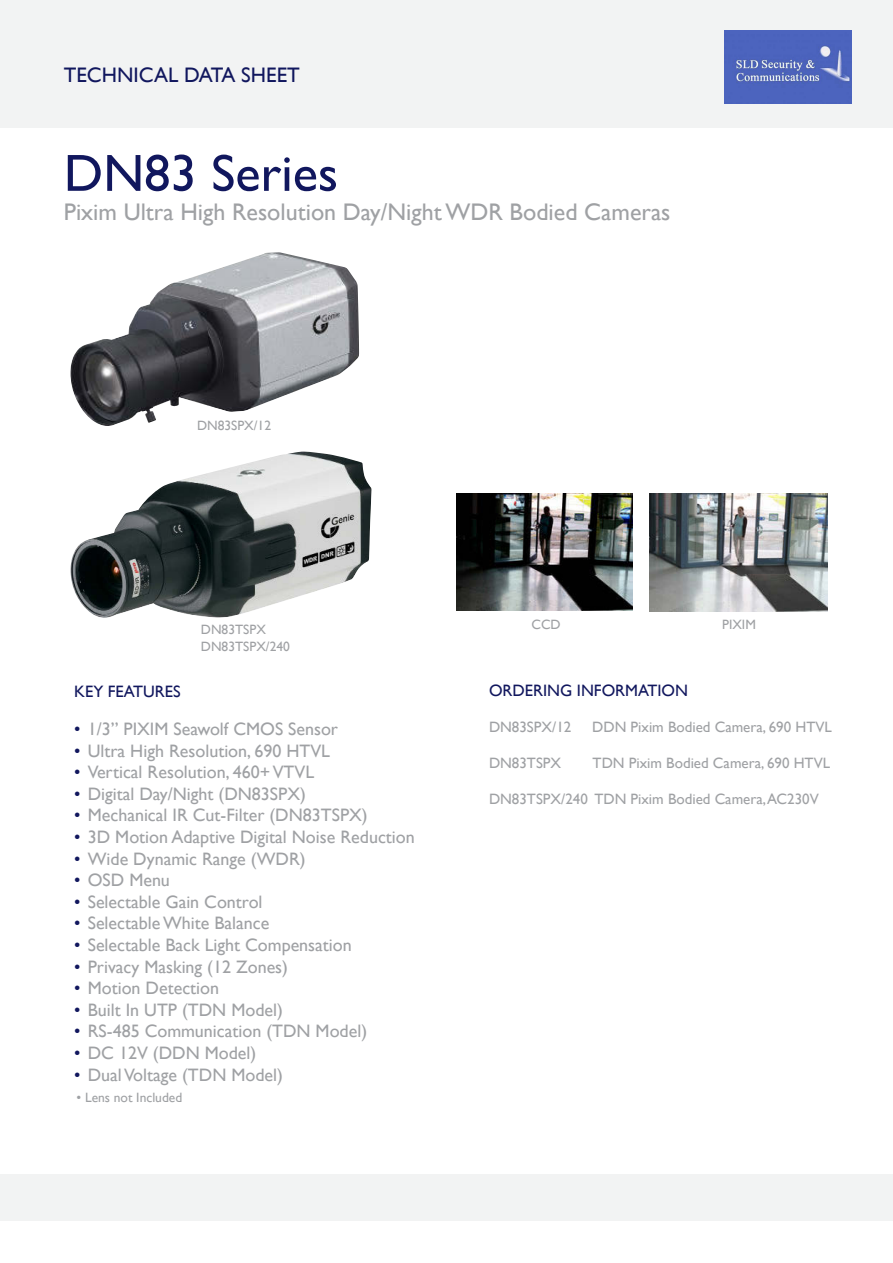
<style>
.page{position:relative;width:893px;height:1263px;background:#fff}
.page>*{position:absolute;margin:0;border:0;box-sizing:border-box;transform-origin:0 0}
.t1{font:52.5px "Gill Sans";color:#11175e}
.t2{font:24px "Gill Sans";color:#9fa1a4}
.t3{font:21px "Gill Sans";color:#11175e}
.t4{font:18px "Gill Sans";color:#9fa1a4}
.t5{font:16.5px "Gill Sans";color:#11175e}
.t6{font:15px "Gill Sans";color:#9fa1a4}
.t7{font:13.5px "Gill Sans";color:#9fa1a4}
.s1{color:#11175e}
</style>
<div class="page">
<div style="left:1px;top:1px;width:892px;height:127px;background:#f2f3f3"></div>
<div style="left:0;top:1174px;width:893px;height:46px;background:#f2f3f3"></div>
<img style="left:70px;top:252px;width:289px;height:174px">
<img style="left:70px;top:452px;width:302px;height:166px">
<img style="left:456px;top:494px;width:177px;height:117px">
<img style="left:650px;top:493px;width:178px;height:119px">
<img style="left:724px;top:30px;width:128px;height:73px">
<p class="t3" style="left:64px;top:63px;width:238px">TECHNICAL DATA SHEET</p>
<p class="t1" style="left:64px;top:142px;width:276px">DN83 Series</p>
<p class="t2" style="left:64px;top:197px;width:608px">Pixim Ultra High Resolution Day/Night WDR Bodied Cameras</p>
<p class="t7" style="left:197px;top:418px;width:76px">DN83SPX/12</p>
<p class="t7" style="left:201px;top:622px;width:66px">DN83TSPX</p>
<p class="t7" style="left:201px;top:638px;width:90px">DN83TSPX/240</p>
<p class="t5" style="left:74px;top:682px;width:108px">KEY FEATURES</p>
<p class="t4" style="left:74px;top:718px;width:265px"><span class="s1">•</span> 1/3” PIXIM Seawolf CMOS Sensor</p>
<p class="t4" style="left:74px;top:740px;width:257px"><span class="s1">•</span> Ultra High Resolution, 690 HTVL</p>
<p class="t4" style="left:74px;top:761px;width:241px"><span class="s1">•</span> Vertical Resolution, 460+ VTVL</p>
<p class="t4" style="left:74px;top:783px;width:233px"><span class="s1">•</span> Digital Day/Night (DN83SPX)</p>
<p class="t4" style="left:74px;top:805px;width:295px"><span class="s1">•</span> Mechanical IR Cut-Filter (DN83TSPX)</p>
<p class="t4" style="left:74px;top:826px;width:342px"><span class="s1">•</span> 3D Motion Adaptive Digital Noise Reduction</p>
<p class="t4" style="left:74px;top:848px;width:233px"><span class="s1">•</span> Wide Dynamic Range (WDR)</p>
<p class="t4" style="left:74px;top:869px;width:97px"><span class="s1">•</span> OSD Menu</p>
<p class="t4" style="left:74px;top:891px;width:190px"><span class="s1">•</span> Selectable Gain Control</p>
<p class="t4" style="left:74px;top:913px;width:197px"><span class="s1">•</span> Selectable White Balance</p>
<p class="t4" style="left:74px;top:934px;width:279px"><span class="s1">•</span> Selectable Back Light Compensation</p>
<p class="t4" style="left:74px;top:956px;width:215px"><span class="s1">•</span> Privacy Masking (12 Zones)</p>
<p class="t4" style="left:74px;top:977px;width:146px"><span class="s1">•</span> Motion Detection</p>
<p class="t4" style="left:74px;top:999px;width:210px"><span class="s1">•</span> Built In UTP (TDN Model)</p>
<p class="t4" style="left:74px;top:1021px;width:294px"><span class="s1">•</span> RS-485 Communication (TDN Model)</p>
<p class="t4" style="left:74px;top:1042px;width:184px"><span class="s1">•</span> DC 12V (DDN Model)</p>
<p class="t4" style="left:74px;top:1064px;width:210px"><span class="s1">•</span> Dual Voltage (TDN Model)</p>
<p class="t7" style="left:77px;top:1089px;width:107px">• Lens not Included</p>
<p class="t7" style="left:531px;top:617px;width:31px">CCD</p>
<p class="t7" style="left:722px;top:617px;width:35px">PIXIM</p>
<p class="t5" style="left:489px;top:681px;width:201px">ORDERING INFORMATION</p>
<p class="t6" style="left:489px;top:718px;width:84px">DN83SPX/12</p>
<p class="t6" style="left:592px;top:718px;width:241px">DDN Pixim Bodied Camera, 690 HTVL</p>
<p class="t6" style="left:489px;top:754px;width:74px">DN83TSPX</p>
<p class="t6" style="left:593px;top:754px;width:239px">TDN Pixim Bodied Camera, 690 HTVL</p>
<p class="t6" style="left:489px;top:790px;width:331px">DN83TSPX/240 TDN Pixim Bodied Camera, AC230V</p>
</div>
